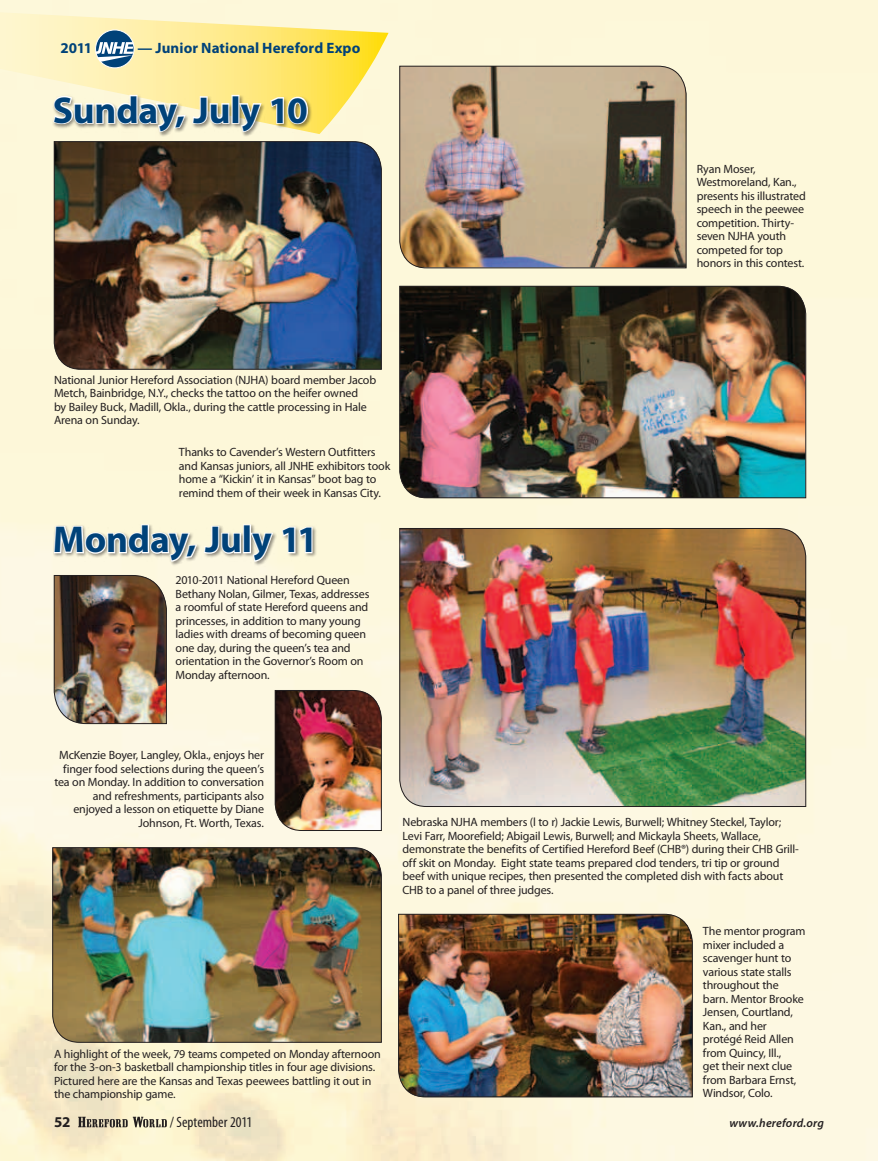
<style>
.page{position:relative;width:878px;height:1161px;background:#fff}
.page>*{position:absolute;margin:0;border:0;box-sizing:border-box;transform-origin:0 0}
.t1{font:700 37.5px "Myriad Pro";letter-spacing:-.005em;color:#004279}
.t2{font:700 15px "Myriad Pro";letter-spacing:.005em;color:#004279}
.t3{font:condensed 15px "Myriad Pro";letter-spacing:.005em;color:#231f20}
.t4{font:700 15px "Myriad Pro";color:#231f20}
.t5{font:12px/13.5px "Myriad Pro";letter-spacing:-.01em;color:#231f20}
.t6{font:italic 600 12px "Myriad Pro";letter-spacing:.015em;color:#231f20}
</style>
<div class="page">
<img style="left:0;top:0;width:878px;height:1161px">
<svg style="left:0;top:12px;width:388px;height:122px;background:#feefa3"></svg>
<div style="left:96px;top:30px;width:38px;height:38px;background:#004279;border-radius:50%"></div>
<div style="left:95px;top:30px;width:39px;height:38px;border:1px solid #fff;border-radius:50%"></div>
<svg style="left:95px;top:42px;width:39px;height:20px"></svg>
<div style="left:52px;top:94px;width:260px;height:43px;background:#231f20;opacity:.5"></div>
<svg style="left:51px;top:94px;width:180px;height:39px"></svg>
<div style="left:231px;top:95px;width:8px;height:29px;border:2px solid #fff"></div>
<svg style="left:238px;top:101px;width:25px;height:32px"></svg>
<svg style="left:269px;top:96px;width:40px;height:29px"></svg>
<div style="left:53px;top:524px;width:264px;height:43px;background:#231f20;opacity:.5"></div>
<svg style="left:52px;top:393px;width:190px;height:170px;background:#f7f2d7"></svg>
<div style="left:243px;top:524px;width:8px;height:29px;border:2px solid #fff"></div>
<svg style="left:249px;top:526px;width:64px;height:37px"></svg>
<img style="left:54px;top:141px;width:328px;height:229px">
<img style="left:399px;top:286px;width:407px;height:212px">
<img style="left:399px;top:528px;width:407px;height:279px">
<img style="left:399px;top:66px;width:287px;height:202px">
<img style="left:52px;top:847px;width:330px;height:196px">
<img style="left:54px;top:575px;width:113px;height:149px">
<img style="left:275px;top:690px;width:107px;height:141px">
<img style="left:398px;top:914px;width:294px;height:183px">
<svg style="left:78px;top:1117px;width:89px;height:10px"></svg>
<p class="t2" style="left:137px;top:40px;width:224px">— Junior National Hereford Expo</p>
<h1 class="t1" style="left:53px;top:89px;width:256px">Sunday, July 10</h1>
<p class="t2" style="left:61px;top:40px;width:33px">2011</p>
<p class="t2" style="left:155px;top:40px;width:118px">Show Ch mpions</p>
<p class="t5" style="left:696px;top:162px;width:111px">Ryan Moser,<br>Westmoreland, Kan., presents his illustrated speech in the peewee competition. Thirty&shy;seven NJHA youth competed for top honors in this contest.</p>
<p class="t5" style="left:54px;top:373px;width:324px">National Junior Hereford Association (NJHA) board member Jacob Metch, Bainbridge, N.Y., checks the tattoo on the heifer owned<br>by Bailey Buck, Madill, Okla., during the cattle processing in Hale Arena on Sunday.</p>
<p class="t5" style="left:179px;top:445px;width:213px">Thanks to Cavender’s Western Outfitters and Kansas juniors, all JNHE exhibitors took home a “Kickin’ it in Kansas” boot bag to remind them of their week in Kansas City.</p>
<h1 class="t1" style="left:53px;top:519px;width:266px">Monday, July 11</h1>
<p class="t5" style="left:176px;top:574px;width:195px">2010-2011 National Hereford Queen Bethany Nolan, Gilmer, Texas, addresses a roomful of state Hereford queens and princesses, in addition to many young ladies with dreams of becoming queen one day, during the queen’s tea and orientation in the Governor’s Room on Monday afternoon.</p>
<p class="t5" style="left:54px;top:749px;width:211px;text-align:right">McKenzie Boyer, Langley, Okla., enjoys her finger food selections during the queen’s tea on Monday. In addition to conversation and refreshments, participants also enjoyed a lesson on etiquette by Diane Johnson, Ft. Worth, Texas.</p>
<p class="t5" style="left:54px;top:1047px;width:328px">A highlight of the week, 79 teams competed on Monday afternoon for the 3-on-3 basketball championship titles in four age divisions.<br>Pictured here are the Kansas and Texas peewees battling it out in the championship game.</p>
<p class="t5" style="left:402px;top:816px;width:398px">Nebraska NJHA members (l to r) Jackie Lewis, Burwell; Whitney Steckel, Taylor; Levi Farr, Moorefield; Abigail Lewis, Burwell; and Mickayla Sheets, Wallace, demonstrate the benefits of Certified Hereford Beef (CHB®) during their CHB Grill&shy;off skit on Monday. Eight state teams prepared clod tenders, tri tip or ground beef with unique recipes, then presented the completed dish with facts about CHB to a panel of three judges.</p>
<p class="t5" style="left:703px;top:925px;width:104px">The mentor program mixer included a scavenger hunt to various state stalls throughout the barn. Mentor Brooke<br>Jensen, Courtland,<br>Kan., and her protégé Reid Allen from Quincy, Ill.,<br>get their next clue from Barbara Ernst,<br>Windsor, Colo.</p>
<p class="t4" style="left:54px;top:1114px;width:18px">52</p>
<p class="t3" style="left:170px;top:1114px;width:84px">/ September 2011</p>
<p class="t6" style="left:729px;top:1117px;width:96px">www.hereford.org</p>
</div>
